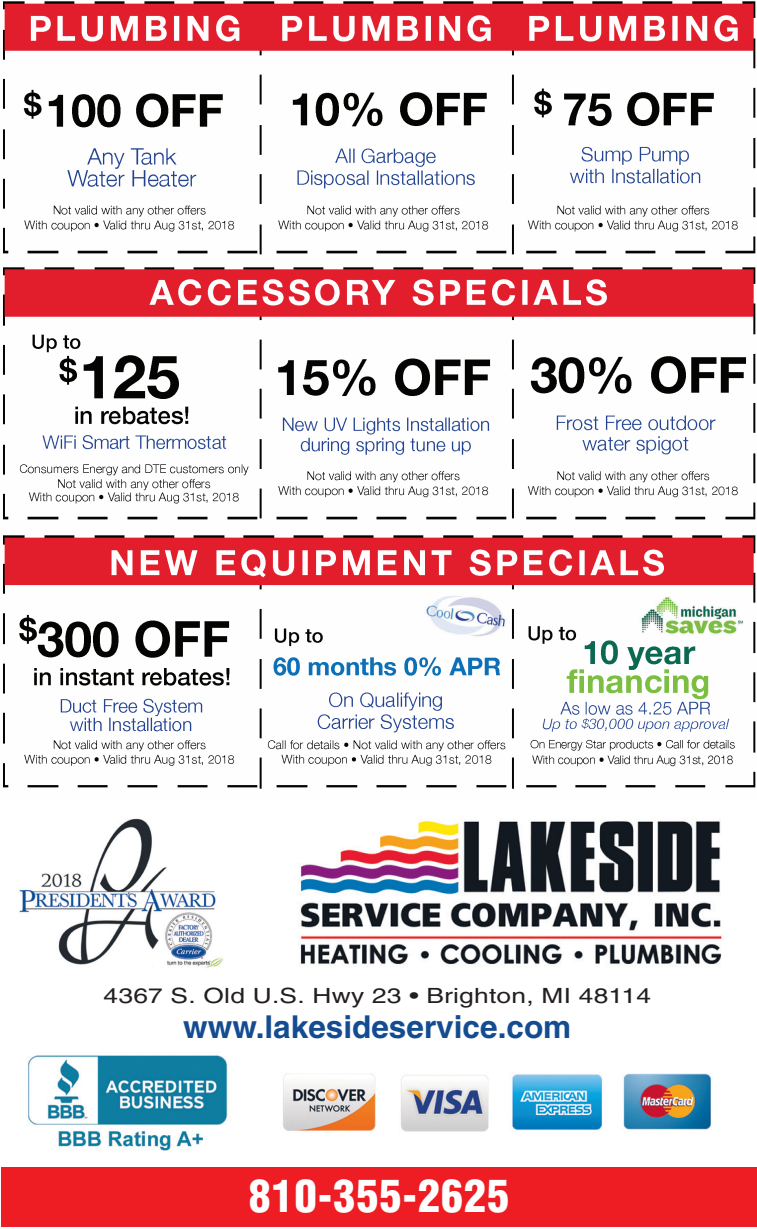
<style>
.page{position:relative;width:757px;height:1229px;background:#fff}
.page>*{position:absolute;margin:0;border:0;box-sizing:border-box;transform-origin:0 0}
.t1{font:900 43.75px "Switzerland Cond";letter-spacing:.025em;color:#fff}
.t2{font:700 31.5px "Sans";color:#144c92}
.t3{font:21px "Sans";letter-spacing:.01em;color:#231f20;scale:1.25 1}
</style>
<div class="page">
<div style="left:1px;top:1166px;width:755px;height:60px;background:#ee1d23"></div>
<img style="left:19px;top:818px;width:204px;height:150px">
<img style="left:300px;top:821px;width:422px;height:144px">
<img style="left:283px;top:1073px;width:93px;height:58px">
<img style="left:401px;top:1075px;width:88px;height:56px">
<img style="left:623px;top:1073px;width:88px;height:57px">
<img style="left:512px;top:1074px;width:90px;height:57px">
<img style="left:28px;top:1055px;width:200px;height:96px">
<img style="left:3px;top:1px;width:752px;height:788px">
<p class="t3" style="left:103px;top:983px;width:439px">4367 S. Old U.S. Hwy 23 • Brighton, MI 48114</p>
<h2 class="t2" style="left:183px;top:1007px;width:389px">www.lakesideservice.com</h2>
<h1 class="t1" style="left:249px;top:1169px;width:261px">810-355-2625</h1>
</div>
